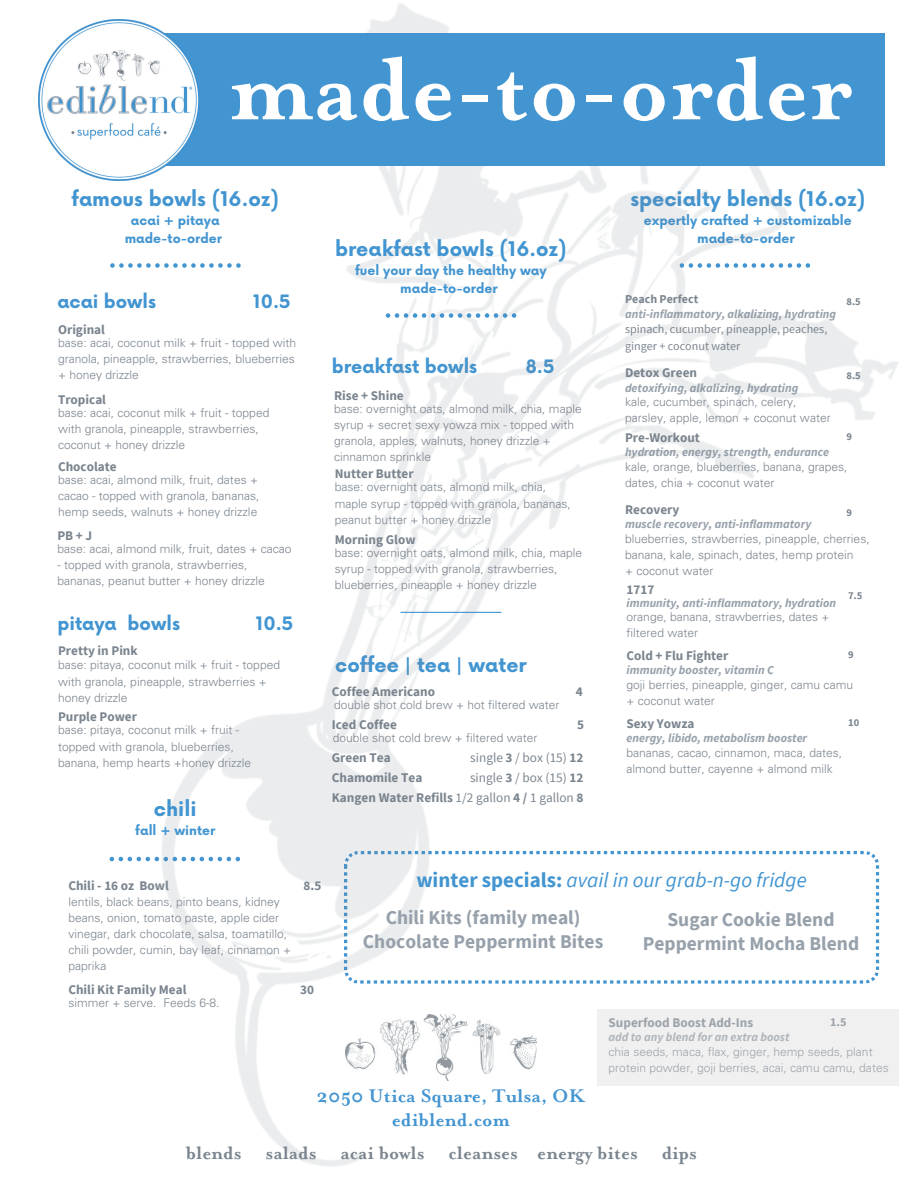
<style>
.page{position:relative;width:918px;height:1188px;background:#fff}
.page>*{position:absolute;margin:0;border:0;box-sizing:border-box;transform-origin:0 0}
.t1{font:700 102px "Mrs Eaves OT";color:#fff}
.t2{font:italic 21px "Source Sans Pro";color:#4295d1}
.t3{font:700 21px/23.7px "Mrs Eaves OT";color:#4295d1;text-align:center}
.t4{font:700 20.55px "Mrs Eaves OT";color:#7b858f}
.t5{font:700 19.65px "Now";color:#4295d1}
.t6{font:700 19.5px/23.7px "Source Sans Pro";color:#97a1ab;text-align:center}
.t7{font:700 18px "Now";color:#4295d1}
.t8{font:700 13.2px "Source Sans Pro";color:#7b858f}
.t9{font:13.2px "Source Sans Pro";color:#7b858f}
.t10{font:700 12.75px/17.4px "Now";color:#4295d1;text-align:center}
.t11{font:300 12px/16px "Univers LT Std";color:#7b858f}
.t12{font:italic 700 12px "Source Sans Pro";color:#97a1ab}
.t13{font:12px "Source Sans Pro";color:#7b858f}
.t14{font:700 12px "Source Sans Pro";color:#7b858f}
.t15{font:700 10.5px "Source Sans Pro";color:#7b858f}
.s1{font-weight:700}
.s2{font-weight:400}
.s3{font-weight:700;font-style:normal}
</style>
<div class="page">
<img style="left:38px;top:3px;width:861px;height:1164px">
<div style="left:118px;top:33px;width:767px;height:133px;background:#4295d1"></div>
<img style="left:39px;top:19px;width:161px;height:161px">
<img style="left:346px;top:1014px;width:191px;height:67px">
<svg style="left:849px;top:592px;width:13px;height:7px"></svg>
<h3 class="t1" style="left:228px;top:34px;width:625px">made-to-order</h3>
<h6 class="t5" style="left:72px;top:188px;width:209px">famous bowls (16.oz)</h6>
<h6 class="t10" style="left:125px;top:213px;width:99px">acai + pitaya made-to-order</h6>
<h6 class="t7" style="left:57px;top:292px;width:100px">acai bowls</h6>
<h6 class="t7" style="left:253px;top:292px;width:39px">10.5</h6>
<h6 class="t8" style="left:58px;top:321px;width:48px">Original</h6>
<h6 class="t11" style="left:58px;top:336px;width:240px">base: acai, coconut milk + fruit - topped with granola, pineapple, strawberries, blueberries</h6>
<p class="t11" style="left:58px;top:368px;width:82px">+ honey drizzle</p>
<h6 class="t11" style="left:58px;top:406px;width:213px">base: acai, coconut milk + fruit - topped</h6>
<p class="t11" style="left:58px;top:422px;width:202px">with granola, pineapple, strawberries, coconut + honey drizzle</p>
<p class="t11" style="left:58px;top:474px;width:203px">base: acai, almond milk, fruit, dates + cacao - topped with granola, bananas, hemp seeds, walnuts + honey drizzle</p>
<p class="t8" style="left:58px;top:391px;width:50px">Tropical</p>
<p class="t8" style="left:58px;top:458px;width:60px">Chocolate</p>
<p class="t8" style="left:57px;top:527px;width:36px">PB+J</p>
<h6 class="t11" style="left:57px;top:542px;width:236px">base: acai, almond milk, fruit, dates + cacao</h6>
<h6 class="t11" style="left:57px;top:558px;width:209px">- topped with granola, strawberries, bananas, peanut butter + honey drizzle</h6>
<p class="t7" style="left:57px;top:614px;width:124px">pitaya bowls</p>
<p class="t7" style="left:256px;top:614px;width:39px">10.5</p>
<p class="t8" style="left:58px;top:642px;width:81px">Pretty in Pink</p>
<p class="t11" style="left:58px;top:659px;width:224px">base: pitaya, coconut milk + fruit - topped with granola, pineapple, strawberries + honey drizzle</p>
<h6 class="t8" style="left:58px;top:708px;width:80px">Purple Power</h6>
<h6 class="t11" style="left:58px;top:724px;width:195px">base: pitaya, coconut milk + fruit - topped with granola, blueberries, banana, hemp hearts +honey drizzle</h6>
<p class="t5" style="left:154px;top:798px;width:44px">chili</p>
<p class="t10" style="left:135px;top:822px;width:82px">fall + winter</p>
<p class="t5" style="left:335px;top:238px;width:233px">breakfast bowls (16.oz)</p>
<p class="t10" style="left:355px;top:263px;width:193px">fuel your day the healthy way made-to-order</p>
<h6 class="t7" style="left:332px;top:357px;width:147px">breakfast bowls</h6>
<h6 class="t7" style="left:526px;top:357px;width:30px">8.5</h6>
<p class="t8" style="left:334px;top:387px;width:71px">Rise + Shine</p>
<h6 class="t11" style="left:334px;top:402px;width:249px">base: overnight oats, almond milk, chia, maple</h6>
<p class="t11" style="left:334px;top:418px;width:242px">syrup + secret sexy yowza mix - topped with granola, apples, walnuts, honey drizzle + cinnamon sprinkle</p>
<h6 class="t8" style="left:335px;top:465px;width:80px">Nutter Butter</h6>
<p class="t11" style="left:335px;top:481px;width:238px">base: overnight oats, almond milk, chia, maple syrup - topped with granola, bananas, peanut butter + honey drizzle</p>
<p class="t8" style="left:335px;top:531px;width:82px">Morning Glow</p>
<h6 class="t11" style="left:335px;top:546px;width:249px">base: overnight oats, almond milk, chia, maple</h6>
<p class="t11" style="left:335px;top:562px;width:224px">syrup - topped with granola, strawberries, blueberries, pineapple + honey drizzle</p>
<h6 class="t5" style="left:335px;top:654px;width:193px">coffee | tea | water</h6>
<p class="t8" style="left:332px;top:683px;width:105px">Coffee Americano</p>
<p class="t8" style="left:576px;top:683px;width:9px">4</p>
<p class="t8" style="left:332px;top:716px;width:67px">Iced Coffee</p>
<p class="t8" style="left:577px;top:716px;width:9px">5</p>
<h6 class="t8" style="left:332px;top:749px;width:60px">Green Tea</h6>
<h6 class="t9" style="left:470px;top:749px;width:115px">single <span class="s1">3</span> / box (15) <span class="s1">12</span></h6>
<p class="t8" style="left:332px;top:769px;width:92px">Chamomile Tea</p>
<p class="t9" style="left:470px;top:769px;width:115px">single <span class="s1">3</span> / box (15) <span class="s1">12</span></p>
<p class="t11" style="left:334px;top:699px;width:227px">double shot cold brew + hot filtered water</p>
<p class="t11" style="left:333px;top:731px;width:206px">double shot cold brew + filtered water</p>
<p class="t8" style="left:332px;top:789px;width:253px">Kangen Water Refills <span class="s2">1/2 gallon</span> 4 / <span class="s2">1 gallon</span> 8</p>
<p class="t5" style="left:630px;top:188px;width:236px">specialty blends (16.oz)</p>
<p class="t10" style="left:644px;top:213px;width:209px">expertly crafted + customizable made-to-order</p>
<p class="t14" style="left:625px;top:291px;width:75px">Peach Perfect</p>
<p class="t12" style="left:625px;top:306px;width:213px">anti-inflammatory, alkalizing, hydrating</p>
<h1 class="t13" style="left:625px;top:322px;width:204px">spinach, cucumber, pineapple, peaches,</h1>
<h2 class="t13" style="left:625px;top:338px;width:117px">ginger + coconut water</h2>
<h4 class="t8" style="left:625px;top:364px;width:74px">Detox Green</h4>
<h6 class="t12" style="left:625px;top:380px;width:175px">detoxifying, alkalizing, hydrating</h6>
<p class="t11" style="left:625px;top:395px;width:173px">kale, cucumber, spinach, celery,</p>
<p class="t11" style="left:625px;top:411px;width:207px">parsley, apple, lemon + coconut water</p>
<h6 class="t8" style="left:625px;top:429px;width:76px">Pre-Workout</h6>
<p class="t12" style="left:625px;top:444px;width:206px">hydration, energy, strength, endurance</p>
<p class="t11" style="left:625px;top:460px;width:224px">kale, orange, blueberries, banana, grapes,</p>
<h6 class="t11" style="left:625px;top:476px;width:151px">dates, chia + coconut water</h6>
<p class="t8" style="left:625px;top:501px;width:56px">Recovery</p>
<h5 class="t12" style="left:625px;top:517px;width:188px">muscle recovery, anti-inflammatory</h5>
<p class="t11" style="left:625px;top:532px;width:246px">blueberries, strawberries, pineapple, cherries,</p>
<h4 class="t11" style="left:625px;top:548px;width:230px">banana, kale, spinach, dates, hemp protein</h4>
<h6 class="t11" style="left:625px;top:564px;width:90px">+ coconut water</h6>
<p class="t15" style="left:847px;top:295px;width:16px">8.5</p>
<p class="t15" style="left:847px;top:369px;width:16px">8.5</p>
<h6 class="t15" style="left:847px;top:430px;width:7px">9</h6>
<p class="t15" style="left:847px;top:505px;width:7px">9</p>
<h6 class="t8" style="left:626px;top:581px;width:29px">1717</h6>
<p class="t12" style="left:627px;top:595px;width:211px">immunity, anti-inflammatory, hydration</p>
<p class="t11" style="left:627px;top:610px;width:205px">orange, banana, strawberries, dates +</p>
<p class="t11" style="left:627px;top:626px;width:73px">filtered water</p>
<p class="t8" style="left:627px;top:647px;width:103px">Cold + Flu Fighter</p>
<h6 class="t12" style="left:627px;top:662px;width:149px">immunity booster, vitamin C</h6>
<p class="t11" style="left:627px;top:678px;width:228px">goji berries, pineapple, ginger, camu camu</p>
<h6 class="t11" style="left:627px;top:694px;width:90px">+ coconut water</h6>
<h6 class="t8" style="left:626px;top:715px;width:70px">Sexy Yowza</h6>
<p class="t12" style="left:626px;top:730px;width:182px">energy, libido, metabolism booster</p>
<h4 class="t11" style="left:626px;top:746px;width:217px">bananas, cacao, cinnamon, maca, dates,</h4>
<h6 class="t11" style="left:626px;top:762px;width:208px">almond butter, cayenne + almond milk</h6>
<h6 class="t15" style="left:848px;top:648px;width:7px">9</h6>
<p class="t15" style="left:848px;top:716px;width:13px">10</p>
<p class="t8" style="left:68px;top:877px;width:102px">Chili - 16 oz Bowl</p>
<p class="t8" style="left:304px;top:877px;width:19px">8.5</p>
<h6 class="t11" style="left:68px;top:895px;width:224px">lentils, black beans, pinto beans, kidney beans, onion, tomato paste, apple cider vinegar, dark chocolate, salsa, toamatillo, chili powder, cumin, bay leaf, cinnamon + paprika</h6>
<p class="t8" style="left:68px;top:981px;width:120px">Chili Kit Family Meal</p>
<p class="t8" style="left:300px;top:981px;width:15px">30</p>
<h6 class="t11" style="left:68px;top:997px;width:153px">simmer + serve. Feeds 6-8.</h6>
<p class="t2" style="left:416px;top:867px;width:392px"><span class="s3">winter specials:</span> avail in our grab-n-go fridge</p>
<h2 class="t6" style="left:363px;top:906px;width:242px">Chili Kits (family meal)<br>Chocolate Peppermint Bites</h2>
<h2 class="t6" style="left:643px;top:908px;width:218px">Sugar Cookie Blend<br>Peppermint Mocha Blend</h2>
<h6 class="t8" style="left:609px;top:1014px;width:146px">Superfood Boost Add-Ins</h6>
<p class="t12" style="left:609px;top:1029px;width:182px">add to any blend for an extra boost</p>
<p class="t14" style="left:830px;top:1014px;width:18px">1.5</p>
<p class="t11" style="left:609px;top:1045px;width:266px">chia seeds, maca, flax, ginger, hemp seeds, plant</p>
<p class="t11" style="left:609px;top:1061px;width:282px">protein powder, goji berries, acai, camu camu, dates</p>
<p class="t3" style="left:317px;top:1084px;width:270px">2050 Utica Square, Tulsa, OK ediblend.com</p>
<h6 class="t4" style="left:186px;top:1142px;width:513px">blends salads acai bowls cleanses energy bites dips</h6>
</div>
